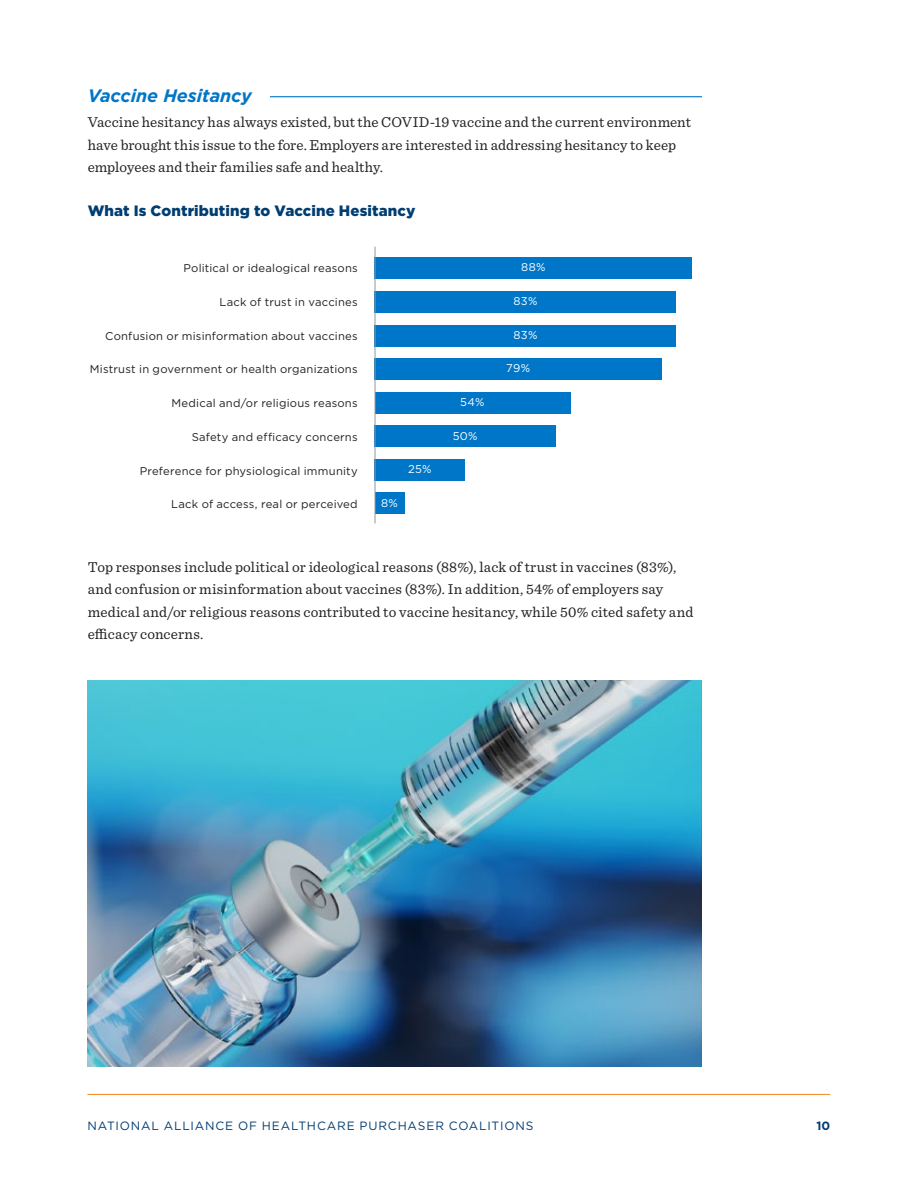
<style>
.page{position:relative;width:918px;height:1188px;background:#fff}
.page>*{position:absolute;margin:0;border:0;box-sizing:border-box;transform-origin:0 0}
.t1{font:italic 700 18px "Gotham";letter-spacing:-.005em;color:#0076c8}
.t2{font:15px/22.5px "Sentinel";letter-spacing:.01em;color:#231f20}
.t3{font:900 15px "Gotham";letter-spacing:.01em;color:#003d71}
.t4{font:12px "Gotham";letter-spacing:.07em;color:#003d71}
.t5{font:700 12px "Gotham";color:#003d71}
.t6{font:11.25px "Gotham";letter-spacing:.02em;color:#231f20}
.t7{font:11.25px "Gotham";letter-spacing:.035em;color:#fff}
</style>
<div class="page">
<hr style="left:87px;top:1094px;width:743px;height:1px;background:#f79433">
<hr style="left:270px;top:96px;width:432px;height:1px;background:#0076c8">
<div style="left:375px;top:258px;width:317px;height:21px;background:#0076c8"></div>
<div style="left:375px;top:291px;width:301px;height:21px;background:#0076c8"></div>
<div style="left:375px;top:359px;width:287px;height:21px;background:#0076c8"></div>
<div style="left:375px;top:392px;width:195px;height:21px;background:#0076c8"></div>
<div style="left:375px;top:493px;width:30px;height:21px;background:#0076c8"></div>
<div style="left:375px;top:426px;width:181px;height:21px;background:#0076c8"></div>
<div style="left:375px;top:325px;width:301px;height:21px;background:#0076c8"></div>
<div style="left:375px;top:459px;width:90px;height:21px;background:#0076c8"></div>
<hr style="left:375px;top:247px;width:1px;height:276px;background:#949698">
<img style="left:87px;top:680px;width:615px;height:386px">
<p class="t1" style="left:88px;top:85px;width:166px">Vaccine Hesitancy</p>
<p class="t2" style="left:88px;top:110px;width:605px">Vaccine hesitancy has always existed, but the COVID-19 vaccine and the current environment have brought this issue to the fore. Employers are interested in addressing hesitancy to keep employees and their families safe and healthy.</p>
<p class="t3" style="left:88px;top:202px;width:329px">What Is Contributing to Vaccine Hesitancy</p>
<p class="t6" style="left:184px;top:262px;width:176px">Political or idealogical reasons</p>
<p class="t6" style="left:219px;top:296px;width:140px">Lack of trust in vaccines</p>
<p class="t6" style="left:105px;top:329px;width:254px">Confusion or misinformation about vaccines</p>
<p class="t6" style="left:90px;top:363px;width:269px">Mistrust in government or health organizations</p>
<p class="t6" style="left:172px;top:397px;width:188px">Medical and/or religious reasons</p>
<p class="t6" style="left:192px;top:431px;width:167px">Safety and efficacy concerns</p>
<p class="t6" style="left:140px;top:464px;width:219px">Preference for physiological immunity</p>
<p class="t6" style="left:171px;top:498px;width:188px">Lack of access, real or perceived</p>
<p class="t7" style="left:381px;top:496px;width:18px">8%</p>
<p class="t7" style="left:408px;top:463px;width:25px">25%</p>
<p class="t7" style="left:460px;top:396px;width:26px">54%</p>
<p class="t7" style="left:453px;top:429px;width:26px">50%</p>
<p class="t7" style="left:521px;top:261px;width:26px">88%</p>
<p class="t7" style="left:514px;top:295px;width:25px">83%</p>
<p class="t7" style="left:514px;top:329px;width:25px">83%</p>
<p class="t7" style="left:506px;top:362px;width:25px">79%</p>
<p class="t2" style="left:88px;top:555px;width:607px">Top responses include political or ideological reasons (88%), lack of trust in vaccines (83%), and confusion or misinformation about vaccines (83%). In addition, 54% of employers say medical and/or religious reasons contributed to vaccine hesitancy, while 50% cited safety and efficacy concerns.</p>
<p class="t4" style="left:87px;top:1119px;width:448px">NATIONAL ALLIANCE OF HEALTHCARE PURCHASER COALITIONS</p>
<p class="t5" style="left:816px;top:1119px;width:15px">10</p>
</div>
